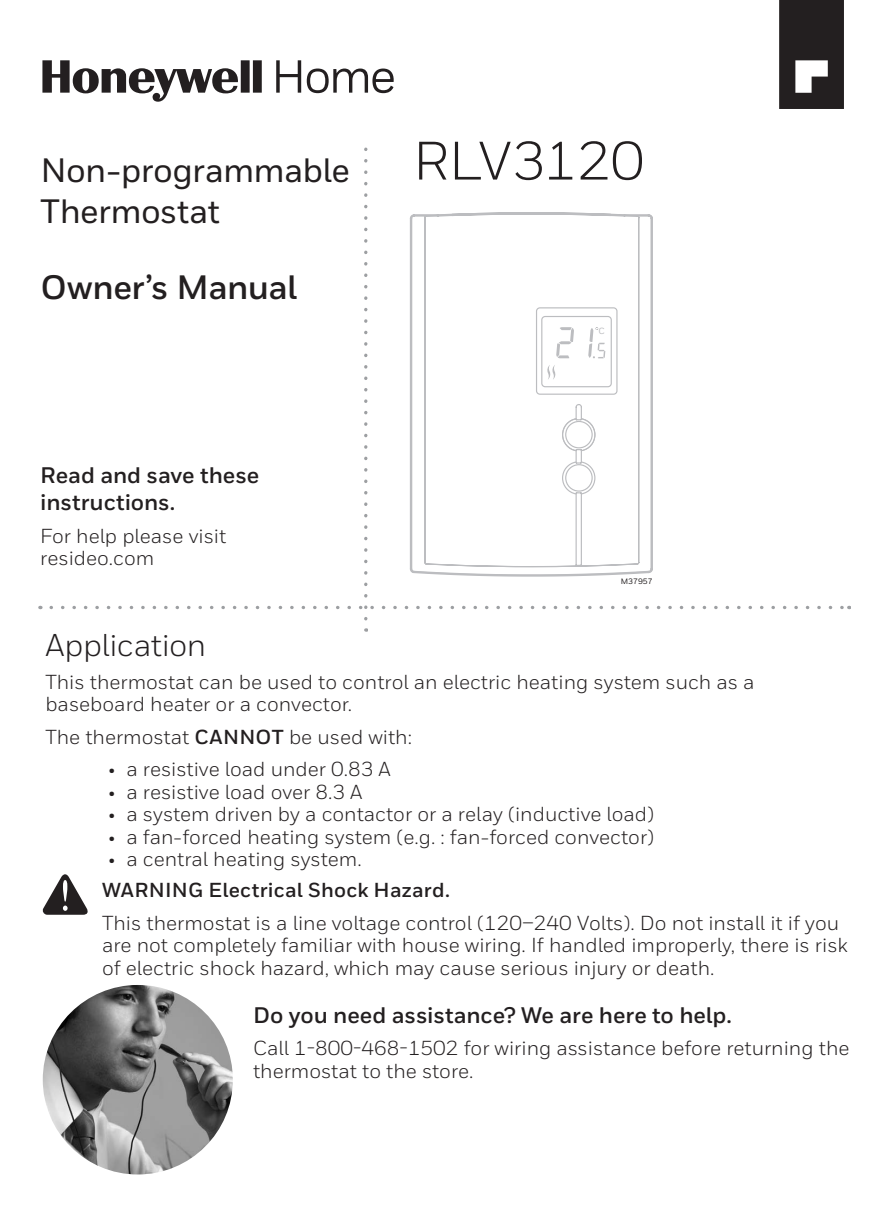
<style>
.page{position:relative;width:891px;height:1215px;background:#fff}
.page>*{position:absolute;margin:0;border:0;box-sizing:border-box;transform-origin:0 0}
.t1{font:500 33.75px/40.5px "Honeywell Sans";letter-spacing:-.02em;color:#231f20}
.t2{font:700 33.75px "Honeywell Sans";letter-spacing:-.02em;color:#231f20}
.Heading_1{font:31.5px "Honeywell Sans";letter-spacing:-.02em;color:#231f20}
.Heading_2{font:700 22.5px/27px "Honeywell Sans";letter-spacing:-.005em;color:#231f20}
.Text_Sans{font:20.25px/22.5px "Honeywell Sans";color:#231f20}
.Text_Sans-2{font:700 20.25px "Honeywell Sans";letter-spacing:.01em;color:#231f20}
.t3{font:500 9px "Honeywell Sans";color:#bcbdc0}
.t4{font:500 7.88px "Honeywell Sans";color:#231f20}
.s1{font-weight:400;font-size:54px}
.s2{font-weight:700}
.s3{font-size:15.75px}
</style>
<div class="page">
<svg style="left:410px;top:212px;width:243px;height:365px"></svg>
<svg style="left:42px;top:60px;width:352px;height:42px"></svg>
<svg style="left:779px;top:0;width:65px;height:109px;background:#3c3839"></svg>
<svg style="left:43px;top:874px;width:45px;height:41px"></svg>
<img style="left:43px;top:985px;width:190px;height:189px;border-radius:95px">
<h1 class="t1" style="left:40px;top:151px;width:605px">Non-programmable <span class="s1">RLV3120<br></span>Thermostat</h1>
<h1 class="t2" style="left:40px;top:267px;width:258px">Owner’s Manual</h1>
<p class="Heading_2" style="left:40px;top:462px;width:220px">Read and save these instructions.</p>
<p class="Text_Sans" style="left:40px;top:525px;width:188px">For help please visit resideo.com</p>
<p class="t3" style="left:599px;top:325px;width:8px">C</p>
<p class="t4" style="left:621px;top:576px;width:33px">M37957</p>
<p class="Heading_1" style="left:45px;top:626px;width:162px">Application</p>
<p class="Text_Sans" style="left:45px;top:671px;width:711px">This thermostat can be used to control an electric heating system such as a baseboard heater or a convector.</p>
<p class="Text_Sans" style="left:45px;top:726px;width:368px">The thermostat <span class="s2">CANNOT</span> be used with:</p>
<p class="Text_Sans" style="left:108px;top:758px;width:284px"><span class="s3">•</span> a resistive load under 0.83 A</p>
<p class="Text_Sans" style="left:108px;top:781px;width:256px"><span class="s3">•</span> a resistive load over 8.3 A</p>
<p class="Text_Sans" style="left:108px;top:803px;width:547px"><span class="s3">•</span> a system driven by a contactor or a relay (inductive load)</p>
<p class="Text_Sans" style="left:108px;top:826px;width:547px"><span class="s3">•</span> a fan-forced heating system (e.g. : fan-forced convector)</p>
<p class="Text_Sans" style="left:108px;top:848px;width:255px"><span class="s3">•</span> a central heating system.</p>
<p class="Text_Sans-2" style="left:102px;top:878px;width:350px">WARNING Electrical Shock Hazard.</p>
<p class="Text_Sans" style="left:102px;top:911px;width:747px">This thermostat is a line voltage control (120–240 Volts). Do not install it if you are not completely familiar with house wiring. If handled improperly, there is risk of electric shock hazard, which may cause serious injury or death.</p>
<p class="Heading_2" style="left:253px;top:1002px;width:480px">Do you need assistance? We are here to help.</p>
<p class="Text_Sans" style="left:253px;top:1037px;width:598px">Call 1-800-468-1502 for wiring assistance before returning the thermostat to the store.</p>
</div>
